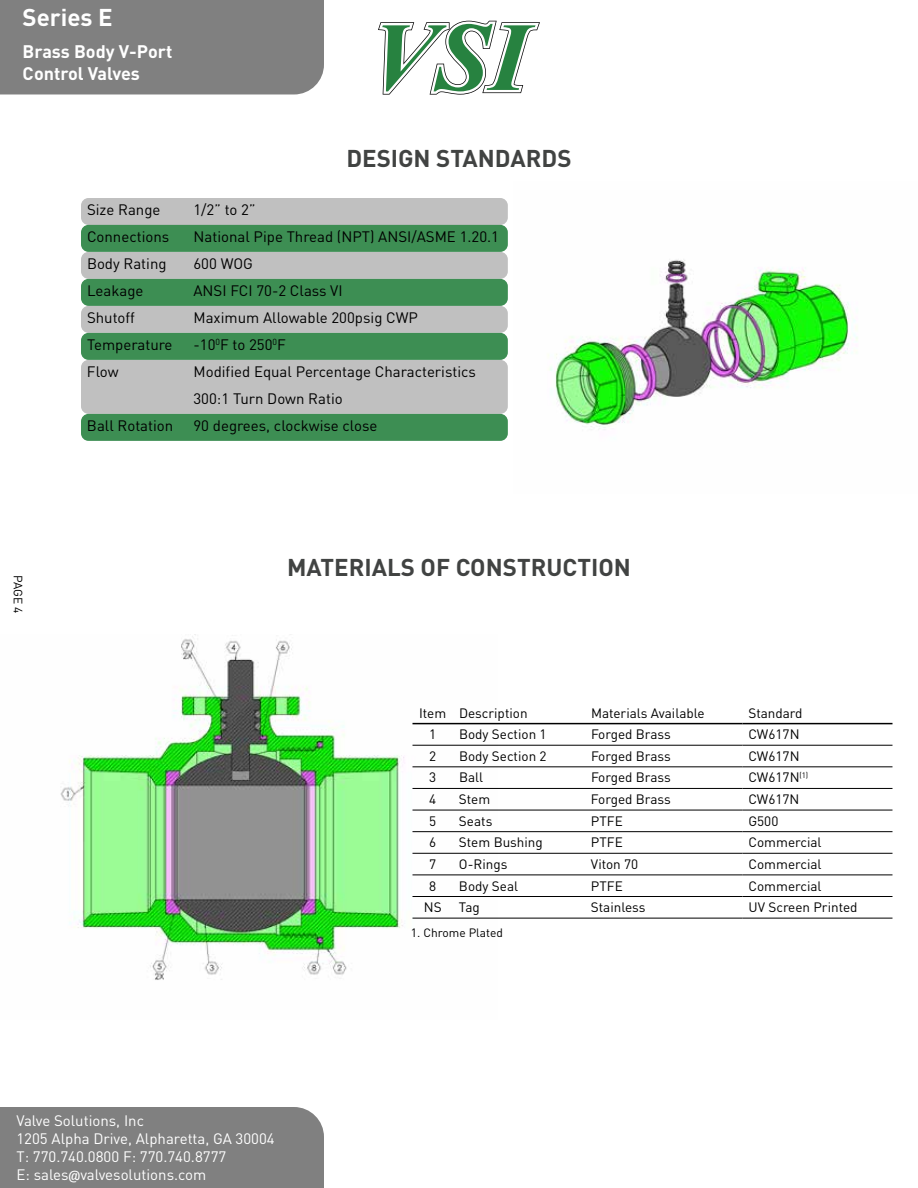
<style>
.page{position:relative;width:918px;height:1188px;background:#fff}
.page>*{position:absolute;margin:0;border:0;box-sizing:border-box;transform-origin:0 0}
.t1{font:700 24px "SPSU Sans";color:#414342}
.t2{font:700 24px "SPSU Sans";color:#fff}
.t3{font:700 18px/21.6px "SPSU Sans";color:#fff}
.t4{font:15px/27px "SPSU Sans";color:#000}
.t5{font:15px/18px "SPSU Sans";color:#fff}
.t6{font:13.5px "SPSU Sans";color:#000}
.t7{font:12px "SPSU Sans";color:#000}
</style>
<div class="page">
<div style="left:0;top:0;width:324px;height:94px;background:#808080"></div>
<div style="left:0;top:1107px;width:324px;height:81px;background:#808080"></div>
<svg style="left:378px;top:21px;width:162px;height:73px"></svg>
<div style="left:81px;top:360px;width:427px;height:54px;background:#c0c0c0;border-radius:8px"></div>
<div style="left:81px;top:414px;width:427px;height:27px;background:#3d8e53;border-radius:8px"></div>
<div style="left:81px;top:198px;width:427px;height:27px;background:#c0c0c0;border-radius:8px"></div>
<div style="left:81px;top:252px;width:427px;height:27px;background:#c0c0c0;border-radius:8px"></div>
<div style="left:81px;top:225px;width:427px;height:27px;background:#3d8e53;border-radius:8px"></div>
<div style="left:81px;top:279px;width:427px;height:27px;background:#3d8e53;border-radius:8px"></div>
<div style="left:81px;top:306px;width:427px;height:27px;background:#c0c0c0;border-radius:8px"></div>
<div style="left:81px;top:333px;width:427px;height:27px;background:#3d8e53;border-radius:8px"></div>
<img style="left:548px;top:259px;width:310px;height:171px">
<img style="left:60px;top:634px;width:438px;height:346px">
<hr style="left:412px;top:723px;width:41px;height:1px;background:#000">
<hr style="left:453px;top:723px;width:132px;height:1px;background:#000">
<hr style="left:585px;top:723px;width:157px;height:1px;background:#000">
<hr style="left:742px;top:723px;width:150px;height:1px;background:#000">
<hr style="left:412px;top:745px;width:41px;height:1px;background:#000">
<hr style="left:453px;top:745px;width:132px;height:1px;background:#000">
<hr style="left:412px;top:766px;width:41px;height:1px;background:#000">
<hr style="left:453px;top:766px;width:132px;height:1px;background:#000">
<hr style="left:585px;top:788px;width:157px;height:1px;background:#000">
<hr style="left:742px;top:788px;width:150px;height:1px;background:#000">
<hr style="left:585px;top:810px;width:157px;height:1px;background:#000">
<hr style="left:742px;top:810px;width:150px;height:1px;background:#000">
<hr style="left:412px;top:788px;width:41px;height:1px;background:#000">
<hr style="left:453px;top:788px;width:132px;height:1px;background:#000">
<hr style="left:412px;top:810px;width:41px;height:1px;background:#000">
<hr style="left:453px;top:810px;width:132px;height:1px;background:#000">
<hr style="left:412px;top:831px;width:41px;height:1px;background:#000">
<hr style="left:453px;top:831px;width:132px;height:1px;background:#000">
<hr style="left:412px;top:853px;width:41px;height:1px;background:#000">
<hr style="left:453px;top:853px;width:132px;height:1px;background:#000">
<hr style="left:585px;top:853px;width:157px;height:1px;background:#000">
<hr style="left:742px;top:853px;width:150px;height:1px;background:#000">
<hr style="left:412px;top:875px;width:41px;height:1px;background:#000">
<hr style="left:453px;top:875px;width:132px;height:1px;background:#000">
<hr style="left:585px;top:875px;width:157px;height:1px;background:#000">
<hr style="left:742px;top:875px;width:150px;height:1px;background:#000">
<hr style="left:585px;top:831px;width:157px;height:1px;background:#000">
<hr style="left:412px;top:896px;width:41px;height:1px;background:#000">
<hr style="left:453px;top:896px;width:132px;height:1px;background:#000">
<hr style="left:585px;top:896px;width:157px;height:1px;background:#000">
<hr style="left:742px;top:896px;width:150px;height:1px;background:#000">
<hr style="left:412px;top:918px;width:41px;height:1px;background:#000">
<hr style="left:453px;top:918px;width:132px;height:1px;background:#000">
<hr style="left:585px;top:918px;width:157px;height:1px;background:#000">
<hr style="left:742px;top:918px;width:150px;height:1px;background:#000">
<hr style="left:585px;top:745px;width:157px;height:1px;background:#000">
<hr style="left:742px;top:745px;width:150px;height:1px;background:#000">
<hr style="left:585px;top:766px;width:157px;height:1px;background:#000">
<hr style="left:742px;top:766px;width:150px;height:1px;background:#000">
<hr style="left:742px;top:831px;width:150px;height:1px;background:#000">
<h1 class="t2" style="left:22px;top:1px;width:92px">Series E</h1>
<h2 class="t3" style="left:22px;top:40px;width:151px">Brass Body V-Port<br>Control Valves</h2>
<h1 class="t1" style="left:346px;top:143px;width:227px">DESIGN STANDARDS</h1>
<p class="t7" style="left:26px;top:575px;width:40px;rotate:90deg">PAGE 4</p>
<p class="t4" style="left:87px;top:195px;width:75px">Size Range</p>
<p class="t4" style="left:194px;top:195px;width:64px">1/2” to 2”</p>
<p class="t4" style="left:87px;top:222px;width:84px">Connections</p>
<p class="t4" style="left:194px;top:222px;width:307px">National Pipe Thread (NPT) ANSI/ASME 1.20.1</p>
<p class="t4" style="left:87px;top:249px;width:81px">Body Rating</p>
<p class="t4" style="left:194px;top:249px;width:61px">600 WOG</p>
<p class="t4" style="left:87px;top:276px;width:58px">Leakage</p>
<p class="t4" style="left:194px;top:276px;width:151px">ANSI FCI 70-2 Class VI</p>
<p class="t4" style="left:87px;top:303px;width:49px">Shutoff</p>
<p class="t4" style="left:194px;top:303px;width:226px">Maximum Allowable 200psig CWP</p>
<p class="t4" style="left:87px;top:330px;width:87px">Temperature</p>
<p class="t4" style="left:194px;top:330px;width:94px">-10<sup>0</sup>F to 250<sup>0</sup>F</p>
<p class="t4" style="left:87px;top:357px;width:33px">Flow</p>
<p class="t4" style="left:193px;top:357px;width:284px">Modified Equal Percentage Characteristics<br>300:1 Turn Down Ratio</p>
<p class="t4" style="left:87px;top:411px;width:88px">Ball Rotation</p>
<p class="t4" style="left:193px;top:411px;width:185px">90 degrees, clockwise close</p>
<h1 class="t1" style="left:287px;top:551px;width:345px">MATERIALS OF CONSTRUCTION</h1>
<p class="t6" style="left:419px;top:704px;width:110px">Item Description</p>
<p class="t6" style="left:591px;top:704px;width:115px">Materials Available</p>
<p class="t6" style="left:749px;top:704px;width:56px">Standard</p>
<p class="t6" style="left:429px;top:726px;width:9px">1</p>
<p class="t6" style="left:459px;top:726px;width:89px">Body Section 1</p>
<p class="t6" style="left:591px;top:726px;width:81px">Forged Brass</p>
<p class="t6" style="left:749px;top:726px;width:53px">CW617N</p>
<p class="t6" style="left:429px;top:748px;width:9px">2</p>
<p class="t6" style="left:459px;top:748px;width:89px">Body Section 2</p>
<p class="t6" style="left:591px;top:748px;width:81px">Forged Brass</p>
<p class="t6" style="left:749px;top:748px;width:53px">CW617N</p>
<p class="t6" style="left:429px;top:769px;width:9px">3</p>
<p class="t6" style="left:459px;top:769px;width:26px">Ball</p>
<p class="t6" style="left:591px;top:769px;width:81px">Forged Brass</p>
<p class="t6" style="left:749px;top:769px;width:61px">CW617N<sup>(1)</sup></p>
<p class="t6" style="left:429px;top:791px;width:9px">4</p>
<p class="t6" style="left:459px;top:791px;width:33px">Stem</p>
<p class="t6" style="left:591px;top:791px;width:81px">Forged Brass</p>
<p class="t6" style="left:749px;top:791px;width:53px">CW617N</p>
<p class="t6" style="left:429px;top:812px;width:9px">5</p>
<p class="t6" style="left:459px;top:812px;width:35px">Seats</p>
<p class="t6" style="left:591px;top:812px;width:33px">PTFE</p>
<p class="t6" style="left:749px;top:812px;width:31px">G500</p>
<p class="t6" style="left:429px;top:834px;width:9px">6</p>
<p class="t6" style="left:459px;top:834px;width:85px">Stem Bushing</p>
<p class="t6" style="left:591px;top:834px;width:33px">PTFE</p>
<p class="t6" style="left:749px;top:834px;width:75px">Commercial</p>
<p class="t6" style="left:429px;top:856px;width:9px">7</p>
<p class="t6" style="left:459px;top:856px;width:50px">O-Rings</p>
<p class="t6" style="left:591px;top:856px;width:49px">Viton 70</p>
<p class="t6" style="left:749px;top:856px;width:75px">Commercial</p>
<p class="t6" style="left:429px;top:877px;width:9px">8</p>
<p class="t6" style="left:459px;top:877px;width:61px">Body Seal</p>
<p class="t6" style="left:591px;top:877px;width:33px">PTFE</p>
<p class="t6" style="left:749px;top:877px;width:75px">Commercial</p>
<p class="t6" style="left:424px;top:899px;width:19px">NS</p>
<p class="t6" style="left:459px;top:899px;width:22px">Tag</p>
<p class="t6" style="left:591px;top:899px;width:56px">Stainless</p>
<p class="t6" style="left:749px;top:899px;width:111px">UV Screen Printed</p>
<p class="t7" style="left:411px;top:925px;width:94px">1. Chrome Plated</p>
<p class="t5" style="left:16px;top:1112px;width:260px">Valve Solutions, Inc<br>1205 Alpha Drive, Alpharetta, GA 30004<br>T: 770.740.0800 F: 770.740.8777<br>E: sales@valvesolutions.com</p>
</div>
